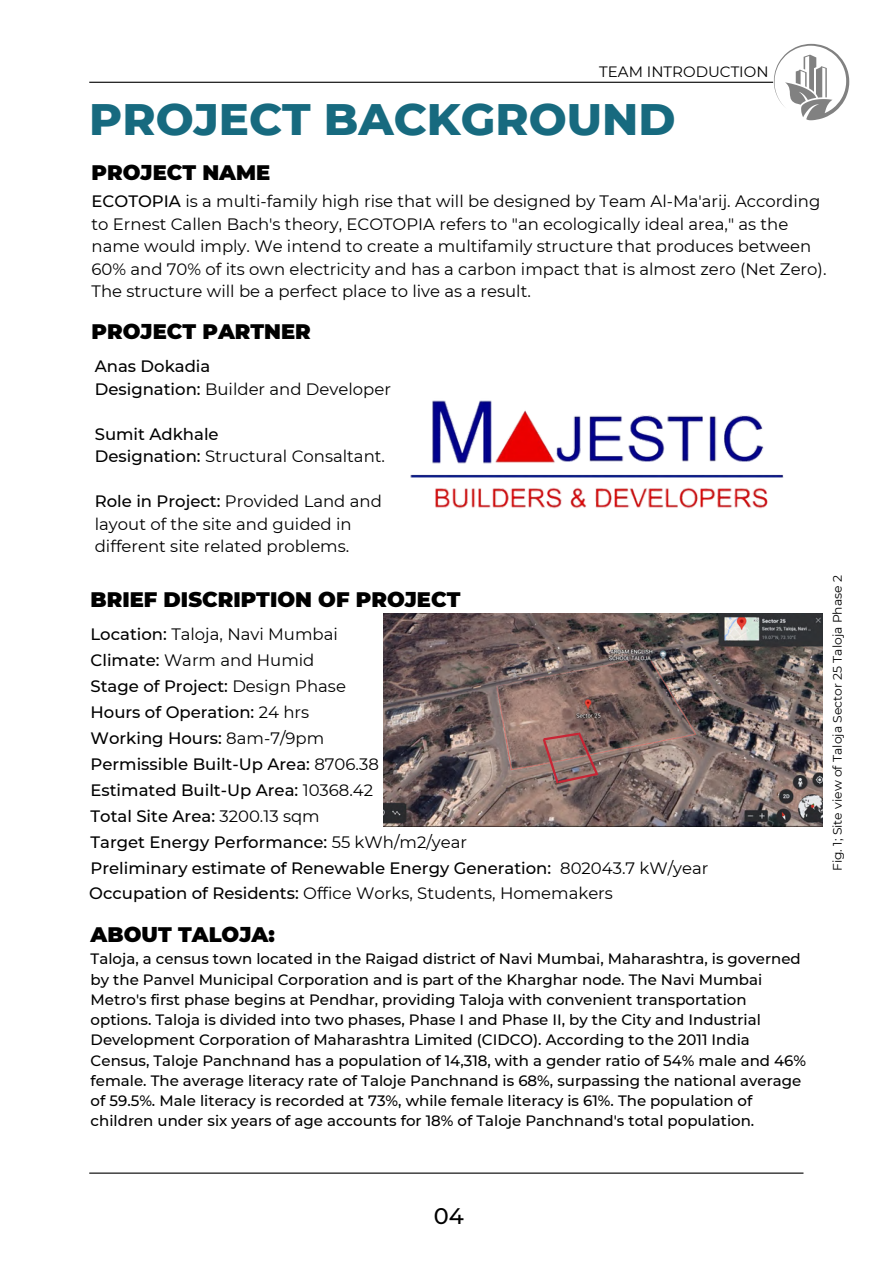
<style>
.page{position:relative;width:893px;height:1264px;background:#fff}
.page>*{position:absolute;margin:0;border:0;box-sizing:border-box;transform-origin:0 0}
.t1{font:800 45px "Montserrat";color:#176a7f}
.t2{font:500 22.5px "Montserrat";color:#000}
.t3{font:900 21px "Montserrat";color:#000}
.t4{font:16.5px/22.5px "Montserrat";color:#000}
.t5{font:500 16.5px/26px "Montserrat";color:#000}
.t6{font:500 15px/20.2px "Montserrat";color:#000}
.t7{font:15px "Montserrat";color:#000}
.t8{font:12.3px "Montserrat";color:#000}
.s1{font-weight:500}
.s2{font-weight:400}
</style>
<div class="page">
<hr style="left:89px;top:82px;width:684px;height:1px;background:#000">
<svg style="left:773px;top:44px;width:76px;height:76px"></svg>
<hr style="left:89px;top:1172px;width:714px;height:1px;background:#000">
<img style="left:384px;top:613px;width:438px;height:213px">
<svg style="left:541px;top:730px;width:59px;height:56px;background:#946c68"></svg>
<img style="left:410px;top:400px;width:374px;height:109px">
<p class="t7" style="left:599px;top:62px;width:171px">TEAM INTRODUCTION</p>
<h1 class="t1" style="left:89px;top:92px;width:587px">PROJECT BACKGROUND</h1>
<h3 class="t3" style="left:92px;top:160px;width:180px">PROJECT NAME</h3>
<p class="t4" style="left:92px;top:190px;width:736px"><span class="s1">ECOTOPIA</span> is a multi-family high rise that will be designed by Team Al-Ma'arij. According to Ernest Callen Bach's theory, ECOTOPIA refers to "an ecologically ideal area," as the name would imply. We intend to create a multifamily structure that produces between 60% and 70% of its own electricity and has a carbon impact that is almost zero (Net Zero).<br>The structure will be a perfect place to live as a result.</p>
<h3 class="t3" style="left:92px;top:319px;width:221px">PROJECT PARTNER</h3>
<p class="t5" style="left:95px;top:355px;width:297px;line-height:22.5px">Anas Dokadia<br>Designation: <span class="s2">Builder and Developer</span></p>
<p class="t5" style="left:95px;top:422px;width:292px;line-height:22.5px">Sumit Adkhale<br>Designation: <span class="s2">Structural Consaltant.</span></p>
<p class="t4" style="left:95px;top:490px;width:288px"><span class="s1">Role in Project:</span> Provided Land and layout of the site and guided in different site related problems.</p>
<h3 class="t3" style="left:90px;top:586px;width:371px">BRIEF DISCRIPTION OF PROJECT</h3>
<p class="t4" style="left:90px;top:621px;width:257px;line-height:26px"><span class="s1">Location:</span> Taloja, Navi Mumbai<br><span class="s1">Climate:</span> Warm and Humid<br><span class="s1">Stage of Project:</span> Design Phase</p>
<p class="t5" style="left:90px;top:699px;width:290px">Hours of Operation: <span class="s2">24 hrs<br></span>Working Hours: <span class="s2">8am-7/9pm<br></span>Permissible Built-Up Area: <span class="s2">8706.38</span></p>
<p class="t5" style="left:90px;top:776px;width:619px">Estimated Built-Up Area: <span class="s2">10368.42<br></span>Total Site Area: <span class="s2">3200.13 sqm<br></span>Target Energy Performance: <span class="s2">55 kWh/m2/year<br></span>Preliminary estimate of Renewable Energy Generation: <span class="s2">802043.7 kW/year</span></p>
<p class="t4" style="left:89px;top:882px;width:525px"><span class="s1">Occupation of Residents:</span> Office Works, Students, Homemakers</p>
<h3 class="t3" style="left:91px;top:921px;width:185px">ABOUT TALOJA:</h3>
<p class="t6" style="left:91px;top:948px;width:717px">Taloja, a census town located in the Raigad district of Navi Mumbai, Maharashtra, is governed by the Panvel Municipal Corporation and is part of the Kharghar node. The Navi Mumbai Metro's first phase begins at Pendhar, providing Taloja with convenient transportation options. Taloja is divided into two phases, Phase I and Phase II, by the City and Industrial Development Corporation of Maharashtra Limited (CIDCO). According to the 2011 India Census, Taloje Panchnand has a population of 14,318, with a gender ratio of 54% male and 46% female. The average literacy rate of Taloje Panchnand is 68%, surpassing the national average of 59.5%. Male literacy is recorded at 73%, while female literacy is 61%. The population of children under six years of age accounts for 18% of Taloje Panchnand's total population.</p>
<p class="t8" style="left:829px;top:871px;width:297px;rotate:-90deg">Fig. 1; Site view of Taloja Sector 25 Taloja Phase 2</p>
<h2 class="t2" style="left:434px;top:1201px;width:32px">04</h2>
</div>
